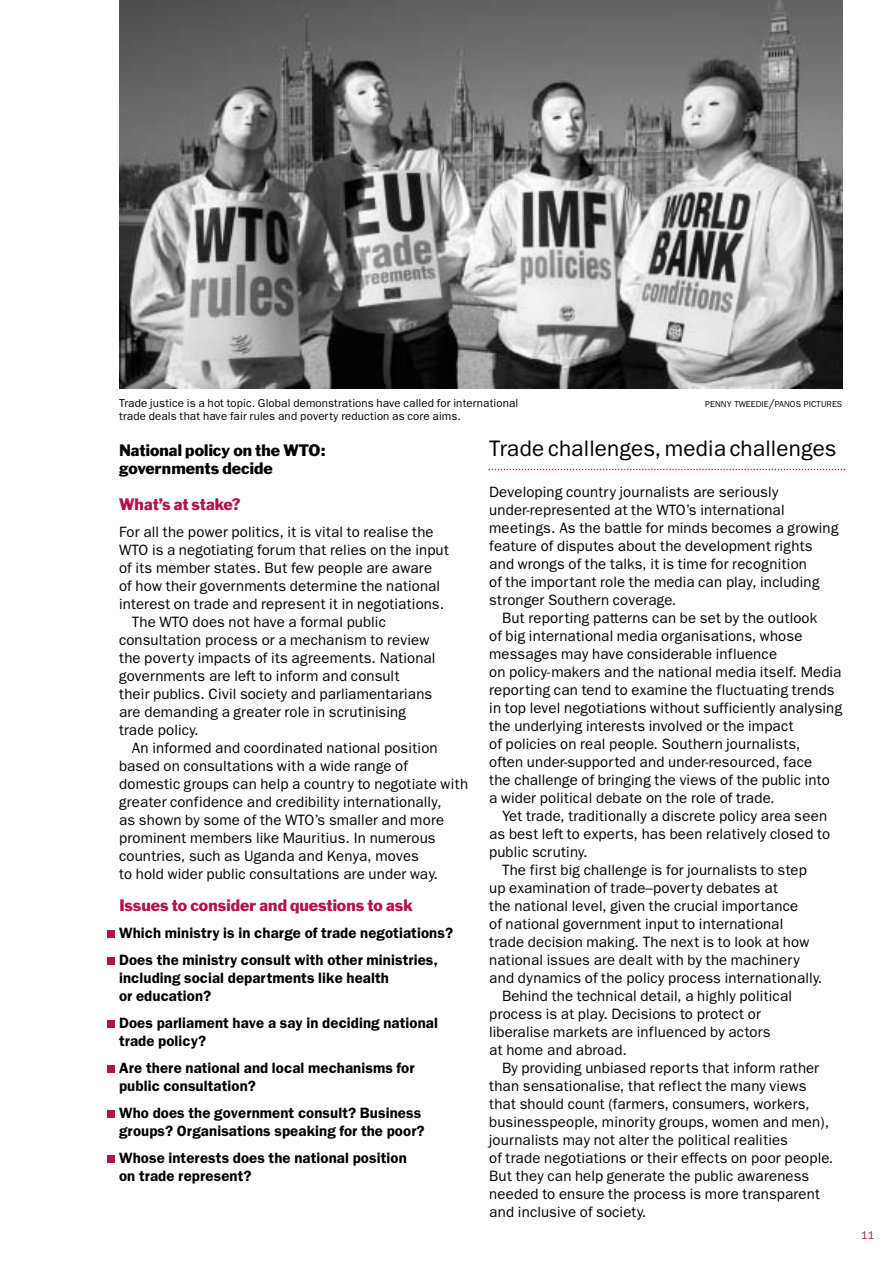
<style>
.page{position:relative;width:893px;height:1263px;background:#fff}
.page>*{position:absolute;margin:0;border:0;box-sizing:border-box;transform-origin:0 0}
.t1{font:22.5px "Franklin Gothic";letter-spacing:.005em;color:#000}
.t2{font:15.3px "Franklin Gothic";color:#b2124e}
.t3{font:15.3px "Franklin Gothic";color:#000}
.t4{font:15px/18px "Franklin Gothic";letter-spacing:.01em;color:#000}
.t5{font:600 15px/18px "Franklin Gothic";letter-spacing:.005em;color:#000}
.t6{font:11.55px "Franklin Gothic";letter-spacing:.01em;color:#000}
.t7{font:11.25px "Franklin Gothic";color:#b2124e}
.t8{font:8.7px "Franklin Gothic";letter-spacing:.01em;color:#000}
.s1{font-size:11.55px}
</style>
<div class="page">
<svg style="left:488px;top:469px;width:357px;height:1px"></svg>
<div style="left:107px;top:1155px;width:7px;height:7px;background:#b2124e"></div>
<div style="left:107px;top:1110px;width:7px;height:8px;background:#b2124e"></div>
<div style="left:107px;top:1065px;width:7px;height:7px;background:#b2124e"></div>
<div style="left:107px;top:1020px;width:7px;height:8px;background:#b2124e"></div>
<div style="left:107px;top:957px;width:7px;height:7px;background:#b2124e"></div>
<div style="left:107px;top:930px;width:7px;height:8px;background:#b2124e"></div>
<img style="left:119px;top:0;width:723px;height:388px">
<p class="t6" style="left:119px;top:399px;width:400px">Trade justice is a hot topic. Global demonstrations have called for international</p>
<p class="t8" style="left:705px;top:401px;width:139px">PENNY TWEEDIE<span class="s1">/</span>PANOS PICTURES</p>
<p class="t6" style="left:119px;top:412px;width:343px">trade deals that have fair rules and poverty reduction as core aims.</p>
<p class="t3" style="left:119px;top:444px;width:208px">National policy on the WTO:</p>
<h1 class="t1" style="left:489px;top:441px;width:349px">Trade challenges, media challenges</h1>
<p class="t3" style="left:119px;top:462px;width:155px">governments decide</p>
<p class="t2" style="left:119px;top:498px;width:123px">What’s at stake?</p>
<p class="t4" style="left:119px;top:524px;width:316px">For all the power politics, it is vital to realise the</p>
<p class="t4" style="left:119px;top:542px;width:331px">WTO is a negotiating forum that relies on the input</p>
<p class="t4" style="left:119px;top:560px;width:314px">of its member states. But few people are aware</p>
<p class="t4" style="left:119px;top:578px;width:322px">of how their governments determine the national</p>
<p class="t4" style="left:119px;top:596px;width:326px">interest on trade and represent it in negotiations.</p>
<p class="t4" style="left:132px;top:614px;width:255px">The WTO does not have a formal public</p>
<p class="t4" style="left:119px;top:632px;width:312px">consultation process or a mechanism to review</p>
<p class="t4" style="left:119px;top:650px;width:318px">the poverty impacts of its agreements. National</p>
<p class="t4" style="left:119px;top:668px;width:282px">governments are left to inform and consult</p>
<p class="t4" style="left:119px;top:686px;width:314px">their publics. Civil society and parliamentarians</p>
<p class="t4" style="left:119px;top:704px;width:288px">are demanding a greater role in scrutinising</p>
<p class="t4" style="left:119px;top:722px;width:81px">trade policy.</p>
<p class="t4" style="left:132px;top:740px;width:307px">An informed and coordinated national position</p>
<p class="t4" style="left:119px;top:758px;width:290px">based on consultations with a wide range of</p>
<p class="t4" style="left:119px;top:776px;width:350px">domestic groups can help a country to negotiate with</p>
<p class="t4" style="left:119px;top:794px;width:324px">greater confidence and credibility internationally,</p>
<p class="t4" style="left:119px;top:812px;width:326px">as shown by some of the WTO’s smaller and more</p>
<p class="t4" style="left:119px;top:830px;width:318px">prominent members like Mauritius. In numerous</p>
<p class="t4" style="left:119px;top:848px;width:301px">countries, such as Uganda and Kenya, moves</p>
<p class="t4" style="left:119px;top:866px;width:320px">to hold wider public consultations are under way.</p>
<p class="t2" style="left:119px;top:899px;width:295px">Issues to consider and questions to ask</p>
<p class="t5" style="left:119px;top:920px;width:335px;line-height:27px">Which ministry is in charge of trade negotiations?<br>Does the ministry consult with other ministries,</p>
<p class="t5" style="left:119px;top:970px;width:271px">including social departments like health or education?</p>
<p class="t5" style="left:119px;top:1015px;width:320px">Does parliament have a say in deciding national trade policy?</p>
<p class="t5" style="left:119px;top:1060px;width:297px">Are there national and local mechanisms for public consultation?</p>
<p class="t5" style="left:119px;top:1105px;width:307px">Who does the government consult? Business groups? Organisations speaking for the poor?</p>
<p class="t5" style="left:119px;top:1150px;width:289px">Whose interests does the national position on trade represent?</p>
<p class="t4" style="left:489px;top:484px;width:351px">Developing country journalists are seriously under-represented at the WTO’s international meetings. As the battle for minds becomes a growing feature of disputes about the development rights and wrongs of the talks, it is time for recognition<br>of the important role the media can play, including stronger Southern coverage.</p>
<p class="t4" style="left:489px;top:610px;width:354px;text-indent:13px">But reporting patterns can be set by the outlook<br>of big international media organisations, whose messages may have considerable influence<br>on policy-makers and the national media itself. Media reporting can tend to examine the fluctuating trends in top level negotiations without sufficiently analysing the underlying interests involved or the impact<br>of policies on real people. Southern journalists,<br>often under-supported and under-resourced, face<br>the challenge of bringing the views of the public into<br>a wider political debate on the role of trade.</p>
<p class="t4" style="left:502px;top:808px;width:326px">Yet trade, traditionally a discrete policy area seen</p>
<p class="t4" style="left:489px;top:826px;width:342px">as best left to experts, has been relatively closed to</p>
<p class="t4" style="left:489px;top:844px;width:100px">public scrutiny.</p>
<p class="t4" style="left:502px;top:862px;width:306px">The first big challenge is for journalists to step</p>
<p class="t4" style="left:489px;top:880px;width:290px">up examination of trade–poverty debates at</p>
<p class="t4" style="left:489px;top:898px;width:310px">the national level, given the crucial importance</p>
<p class="t4" style="left:489px;top:916px;width:295px">of national government input to international</p>
<p class="t4" style="left:489px;top:934px;width:322px">trade decision making. The next is to look at how</p>
<p class="t4" style="left:489px;top:952px;width:312px">national issues are dealt with by the machinery</p>
<p class="t4" style="left:489px;top:970px;width:335px">and dynamics of the policy process internationally.</p>
<p class="t4" style="left:502px;top:988px;width:291px">Behind the technical detail, a highly political</p>
<p class="t4" style="left:489px;top:1006px;width:273px">process is at play. Decisions to protect or</p>
<p class="t4" style="left:489px;top:1024px;width:283px">liberalise markets are influenced by actors</p>
<p class="t4" style="left:489px;top:1042px;width:139px">at home and abroad.</p>
<p class="t4" style="left:502px;top:1060px;width:318px">By providing unbiased reports that inform rather</p>
<p class="t4" style="left:489px;top:1078px;width:319px">than sensationalise, that reflect the many views</p>
<p class="t4" style="left:489px;top:1096px;width:322px">that should count (farmers, consumers, workers,</p>
<p class="t4" style="left:489px;top:1114px;width:341px">businesspeople, minority groups, women and men),</p>
<p class="t4" style="left:489px;top:1132px;width:300px">journalists may not alter the political realities</p>
<p class="t4" style="left:489px;top:1150px;width:345px">of trade negotiations or their effects on poor people.</p>
<p class="t4" style="left:489px;top:1168px;width:321px">But they can help generate the public awareness</p>
<p class="t4" style="left:489px;top:1186px;width:332px">needed to ensure the process is more transparent</p>
<p class="t4" style="left:489px;top:1204px;width:159px">and inclusive of society.</p>
<p class="t7" style="left:861px;top:1231px;width:15px">11</p>
</div>
